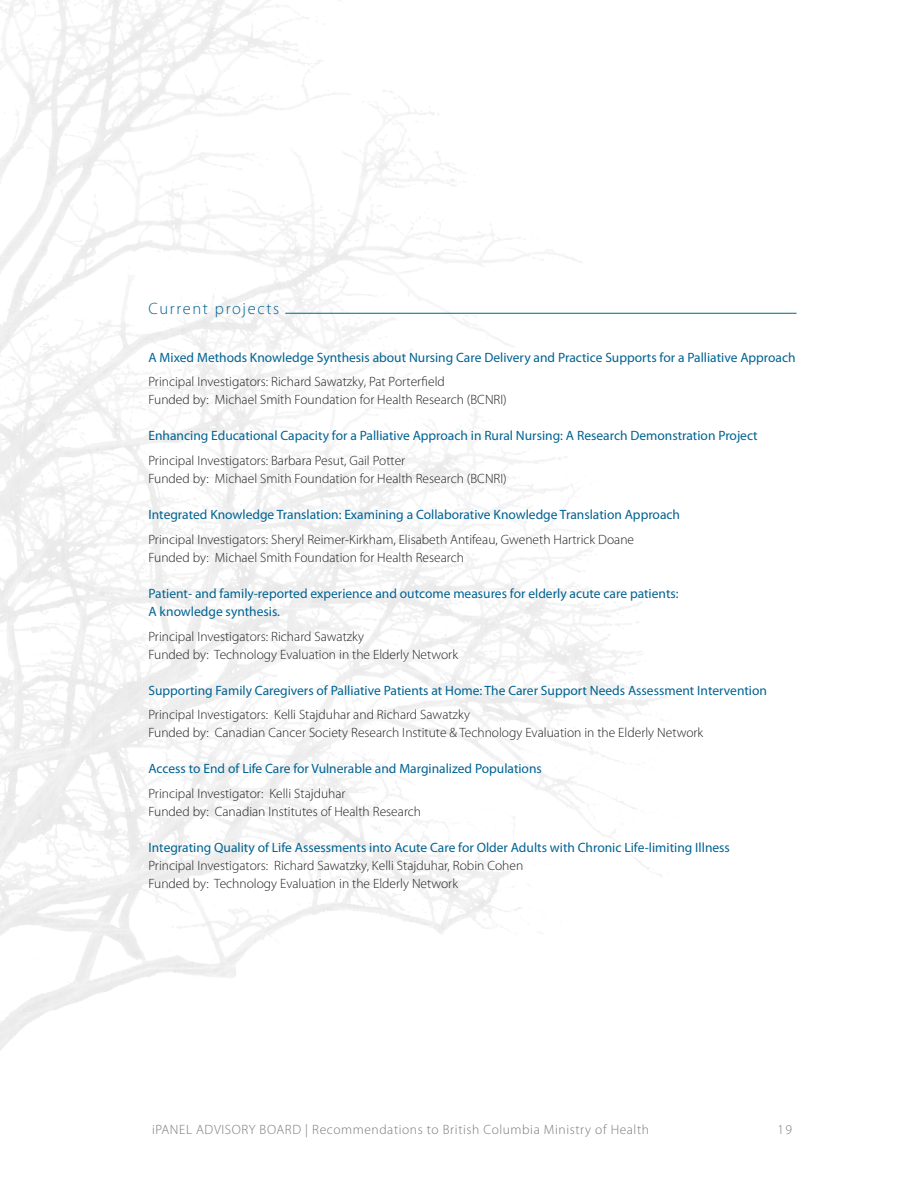
<style>
.page{position:relative;width:918px;height:1188px;background:#fff}
.page>*{position:absolute;margin:0;border:0;box-sizing:border-box;transform-origin:0 0}
.t1{font:300 16.5px "Myriad Pro";letter-spacing:.1em;color:#006392}
.t2{font:300 13.5px/18px "Myriad Pro";color:#231f20}
.t3{font:13.5px/18px "Myriad Pro";color:#006392}
.t4{font:300 13.5px "Myriad Pro";letter-spacing:.045em;color:#77797b}
</style>
<div class="page">
<hr style="left:285px;top:313px;width:511px;height:1px;background:#006392">
<p class="t1" style="left:148px;top:299px;width:132px">Current projects</p>
<p class="t3" style="left:148px;top:348px;width:649px">A Mixed Methods Knowledge Synthesis about Nursing Care Delivery and Practice Supports for a Palliative Approach</p>
<p class="t2" style="left:148px;top:373px;width:360px">Principal Investigators: Richard Sawatzky, Pat Porterfield<br>Funded by: Michael Smith Foundation for Health Research (BCNRI)</p>
<p class="t3" style="left:148px;top:427px;width:611px">Enhancing Educational Capacity for a Palliative Approach in Rural Nursing: A Research Demonstration Project</p>
<p class="t2" style="left:148px;top:452px;width:360px">Principal Investigators: Barbara Pesut, Gail Potter<br>Funded by: Michael Smith Foundation for Health Research (BCNRI)</p>
<p class="t3" style="left:148px;top:505px;width:533px">Integrated Knowledge Translation: Examining a Collaborative Knowledge Translation Approach</p>
<p class="t2" style="left:148px;top:531px;width:487px">Principal Investigators: Sheryl Reimer-Kirkham, Elisabeth Antifeau, Gweneth Hartrick Doane<br>Funded by: Michael Smith Foundation for Health Research</p>
<p class="t3" style="left:148px;top:584px;width:532px">Patient- and family-reported experience and outcome measures for elderly acute care patients:<br>A knowledge synthesis.</p>
<p class="t2" style="left:148px;top:627px;width:311px">Principal Investigators: Richard Sawatzky<br>Funded by: Technology Evaluation in the Elderly Network</p>
<p class="t3" style="left:148px;top:681px;width:620px">Supporting Family Caregivers of Palliative Patients at Home: The Carer Support Needs Assessment Intervention</p>
<p class="t2" style="left:148px;top:706px;width:556px">Principal Investigators: Kelli Stajduhar and Richard Sawatzky<br>Funded by: Canadian Cancer Society Research Institute &amp; Technology Evaluation in the Elderly Network</p>
<p class="t3" style="left:148px;top:760px;width:395px">Access to End of Life Care for Vulnerable and Marginalized Populations</p>
<p class="t2" style="left:148px;top:785px;width:274px">Principal Investigator: Kelli Stajduhar<br>Funded by: Canadian Institutes of Health Research</p>
<p class="t3" style="left:148px;top:838px;width:583px">Integrating Quality of Life Assessments into Acute Care for Older Adults with Chronic Life-limiting Illness</p>
<p class="t2" style="left:148px;top:857px;width:376px">Principal Investigators: Richard Sawatzky, Kelli Stajduhar, Robin Cohen<br>Funded by: Technology Evaluation in the Elderly Network</p>
<p class="t4" style="left:152px;top:1122px;width:498px">iPANEL ADVISORY BOARD | Recommendations to British Columbia Ministry of Health</p>
<p class="t4" style="left:777px;top:1122px;width:16px">19</p>
</div>
